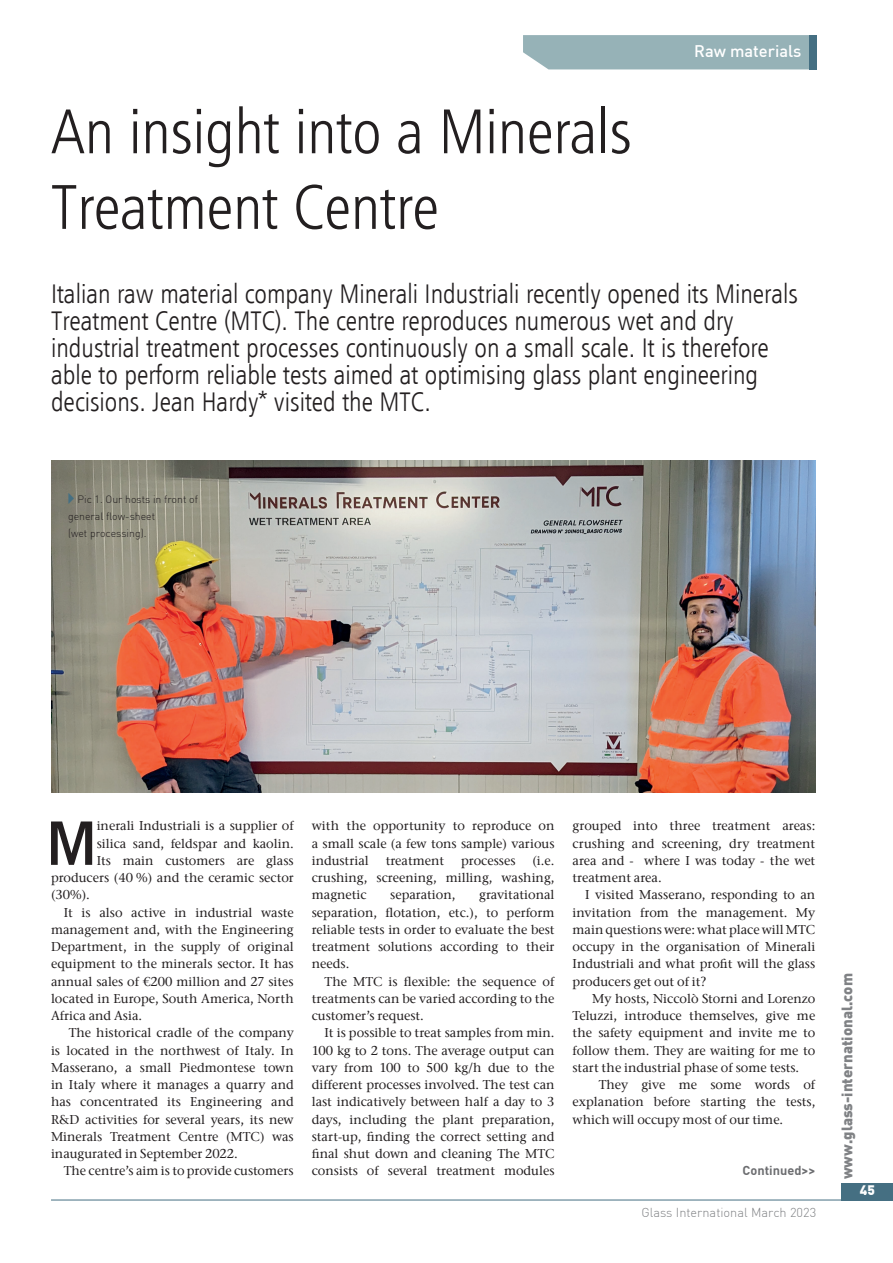
<style>
.page{position:relative;width:893px;height:1263px;background:#fff}
.page>*{position:absolute;margin:0;border:0;box-sizing:border-box;transform-origin:0 0}
.t1{font:63px/75.6px "Humanist 777 BT Light Condensed B";color:#231f20}
.t2{font:62.4px "Humanist 777 BT Bold Condensed B";color:#231f20}
.t3{font:27px/27px "Humanist 777 BT Light Condensed B";color:#231f20}
.t4{font:500 16.5px "DIN";color:#fff}
.t5{font:900 15px "DIN";color:#808285}
.t6{font:900 13.5px "DIN";color:#fff}
.t7{font:500 12.75px/17.2px "ITC Stone Serif";color:#231f20;text-align:justify}
.t8{font:300 12.75px "DIN";color:#808285}
.t9{font:700 12.75px "DIN";color:#6c6d70}
.t10{font:300 10.5px/17.2px "DIN";color:#231f20}
</style>
<div class="page">
<div style="left:523px;top:35px;width:286px;height:34px;background:#96b2b7"></div>
<div style="left:809px;top:35px;width:7px;height:34px;background:#456f82"></div>
<div style="left:842px;top:1183px;width:51px;height:17px;background:#456f82"></div>
<hr style="left:51px;top:1199px;width:842px;height:1px;background:#456f82">
<img style="left:51px;top:461px;width:764px;height:331px">
<svg style="left:68px;top:492px;width:6px;height:11px"></svg>
<h1 class="t1" style="left:51px;top:93px;width:582px">An insight into a Minerals<br>Treatment Centre</h1>
<p class="t4" style="left:694px;top:40px;width:109px">Raw materials</p>
<p class="t3" style="left:51px;top:279px;width:748px">Italian raw material company Minerali Industriali recently opened its Minerals Treatment Centre (MTC). The centre reproduces numerous wet and dry industrial treatment processes continuously on a small scale. It is therefore able to perform reliable tests aimed at optimising glass plant engineering decisions. Jean Hardy* visited the MTC.</p>
<p class="t10" style="left:68px;top:490px;width:131px;text-indent:10px">Pic 1. Our hosts in front of general flow-sheet<br>(wet processing).</p>
<h2 class="t2" style="left:46px;top:804px;width:52px">M</h2>
<p class="t7" style="left:97px;top:817px;width:199px">inerali Industriali is a supplier of</p>
<p class="t7" style="left:97px;top:834px;width:199px">silica sand, feldspar and kaolin.</p>
<p class="t7" style="left:97px;top:852px;width:199px">Its main customers are glass</p>
<p class="t7" style="left:51px;top:869px;width:244px">producers (40 %) and the ceramic sector</p>
<p class="t7" style="left:51px;top:886px;width:40px">(30%).</p>
<p class="t7" style="left:64px;top:903px;width:231px">It is also active in industrial waste</p>
<p class="t7" style="left:51px;top:921px;width:244px">management and, with the Engineering</p>
<p class="t7" style="left:51px;top:938px;width:244px">Department, in the supply of original</p>
<p class="t7" style="left:51px;top:955px;width:244px">equipment to the minerals sector. It has</p>
<p class="t7" style="left:51px;top:972px;width:244px">annual sales of €200 million and 27 sites</p>
<p class="t7" style="left:51px;top:990px;width:244px">located in Europe, South America, North</p>
<p class="t7" style="left:51px;top:1007px;width:93px">Africa and Asia.</p>
<p class="t7" style="left:69px;top:1024px;width:226px">The historical cradle of the company</p>
<p class="t7" style="left:51px;top:1041px;width:244px">is located in the northwest of Italy. In</p>
<p class="t7" style="left:51px;top:1059px;width:244px">Masserano, a small Piedmontese town</p>
<p class="t7" style="left:51px;top:1076px;width:244px">in Italy where it manages a quarry and</p>
<p class="t7" style="left:51px;top:1093px;width:244px">has concentrated its Engineering and</p>
<p class="t7" style="left:51px;top:1110px;width:244px">R&amp;D activities for several years, its new</p>
<p class="t7" style="left:51px;top:1128px;width:244px">Minerals Treatment Centre (MTC) was</p>
<p class="t7" style="left:51px;top:1145px;width:188px">inaugurated in September 2022.</p>
<p class="t7" style="left:64px;top:1162px;width:231px">The centre’s aim is to provide customers</p>
<p class="t7" style="left:312px;top:817px;width:244px">with the opportunity to reproduce on a small scale (a few tons sample) various industrial</p>
<p class="t7" style="left:312px;top:852px;width:244px;text-indent:221px">(i.e. crushing, screening, milling, washing, magnetic</p>
<p class="t7" style="left:386px;top:852px;width:60px">treatment</p>
<p class="t7" style="left:461px;top:852px;width:56px">processes</p>
<p class="t7" style="left:312px;top:886px;width:244px;text-indent:167px">gravitational separation, flotation, etc.), to perform reliable tests in order to evaluate the best treatment solutions according to their needs.</p>
<p class="t7" style="left:312px;top:972px;width:244px;text-indent:13px">The MTC is flexible: the sequence of treatments can be varied according to the customer’s request.</p>
<p class="t7" style="left:312px;top:1024px;width:244px;text-indent:13px">It is possible to treat samples from min.<br>100 kg to 2 tons. The average output can vary from 100 to 500 kg/h due to the different processes involved. The test can last indicatively between half a day to 3 days, including the plant preparation, start-up, finding the correct setting and final shut down and cleaning The MTC consists of several treatment modules</p>
<p class="t7" style="left:390px;top:886px;width:67px">separation,</p>
<p class="t7" style="left:573px;top:817px;width:244px">grouped into three treatment areas: crushing and screening, dry treatment area and - where I was today - the wet treatment area.</p>
<p class="t7" style="left:573px;top:886px;width:244px;text-indent:13px">I visited Masserano, responding to an invitation from the management. My main questions were: what place will MTC occupy in the organisation of Minerali Industriali and what profit will the glass producers get out of it?</p>
<p class="t7" style="left:573px;top:990px;width:244px;text-indent:20px">My hosts, Niccolò Storni and Lorenzo Teluzzi, introduce themselves, give me the safety equipment and invite me to follow them. They are waiting for me to start the industrial phase of some tests.</p>
<p class="t7" style="left:573px;top:1076px;width:244px;text-indent:26px">They give me some words of explanation before starting the tests, which will occupy most of our time.</p>
<p class="t9" style="left:743px;top:1162px;width:74px">Continued&gt;&gt;</p>
<p class="t8" style="left:641px;top:1205px;width:176px">Glass International March 2023</p>
<p class="t5" style="left:837px;top:1179px;width:208px;rotate:-90deg">www.glass-international.com</p>
<p class="t6" style="left:860px;top:1181px;width:17px">45</p>
</div>
